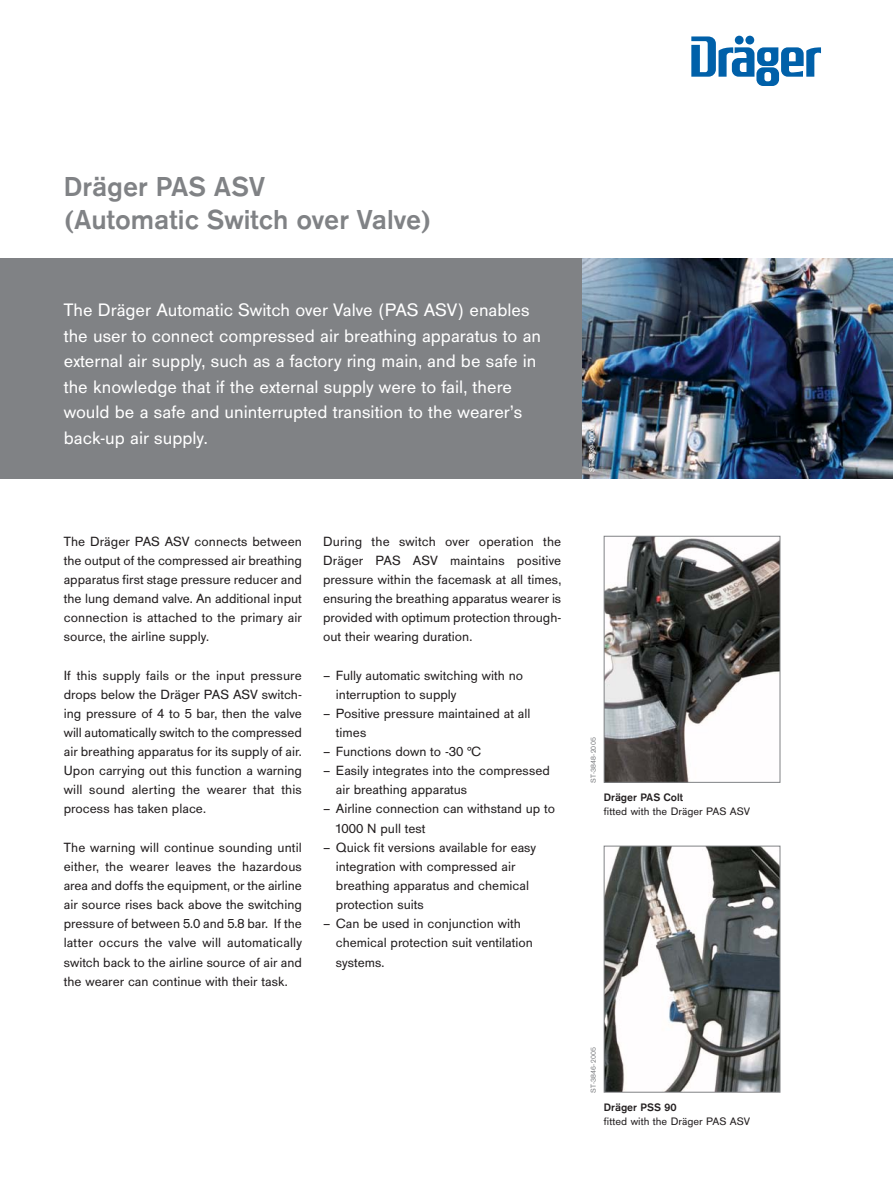
<style>
.page{position:relative;width:893px;height:1191px;background:#fff}
.page>*{position:absolute;margin:0;border:0;box-sizing:border-box;transform-origin:0 0}
.t1{font:700 28.5px/33px "Draeger San";color:#808285}
.t2{font:18.75px/25.5px "Draeger San";color:#fff}
.t3{font:13.8px/19.2px "Draeger San";color:#231f20}
.t4{font:11.25px "Draeger San";color:#231f20}
.t5{font:700 11.25px "Draeger San";color:#231f20}
.t6{font:7.5px "Draeger San";letter-spacing:.025em;color:#808285}
.t7{font:7.5px "Draeger San";letter-spacing:.025em;color:#fff}
</style>
<div class="page">
<svg style="left:691px;top:36px;width:130px;height:50px"></svg>
<div style="left:735px;top:36px;width:9px;height:8px;background:#0060a9;border-radius:50%"></div>
<div style="left:745px;top:36px;width:9px;height:8px;background:#0060a9;border-radius:50%"></div>
<div style="left:0;top:258px;width:583px;height:220px;background:#808285"></div>
<img style="left:583px;top:258px;width:310px;height:220px">
<img style="left:606px;top:538px;width:172px;height:242px">
<div style="left:604px;top:536px;width:176px;height:246px;border:1px solid #808285"></div>
<img style="left:606px;top:847px;width:172px;height:243px">
<div style="left:604px;top:845px;width:176px;height:247px;border:1px solid #808285"></div>
<h1 class="t1" style="left:64px;top:170px;width:369px">Dräger PAS ASV<br>(Automatic Switch over Valve)</h1>
<p class="t2" style="left:64px;top:299px;width:479px">The Dräger Automatic Switch over Valve (PAS ASV) enables the user to connect compressed air breathing apparatus to an external air supply, such as a factory ring main, and be safe in the knowledge that if the external supply were to fail, there would be a safe and uninterrupted transition to the wearer’s back-up air supply.</p>
<p class="t3" style="left:64px;top:532px;width:240px;text-align:justify">The Dräger PAS ASV connects between the output of the compressed air breathing apparatus first stage pressure reducer and the lung demand valve. An additional input connection is attached to the primary air source, the airline supply.</p>
<p class="t3" style="left:64px;top:666px;width:240px;text-align:justify">If this supply fails or the input pressure drops below the Dräger PAS ASV switch&shy;ing pressure of 4 to 5 bar, then the valve will automatically switch to the compressed air breathing apparatus for its supply of air.<br>Upon carrying out this function a warning will sound alerting the wearer that this process has taken place.</p>
<p class="t3" style="left:64px;top:838px;width:240px;text-align:justify">The warning will continue sounding until either, the wearer leaves the hazardous area and doffs the equipment, or the airline air source rises back above the switching pressure of between 5.0 and 5.8 bar. If the latter occurs the valve will automatically switch back to the airline source of air and the wearer can continue with their task.</p>
<p class="t3" style="left:323px;top:532px;width:240px;text-align:justify">During the switch over operation the Dräger PAS ASV maintains positive pressure within the facemask at all times, ensuring the breathing apparatus wearer is provided with optimum protection through&shy;out their wearing duration.</p>
<p class="t3" style="left:336px;top:666px;width:189px;text-indent:-13px">– Fully automatic switching with no interruption to supply</p>
<p class="t3" style="left:336px;top:705px;width:196px;text-indent:-13px">– Positive pressure maintained at all times</p>
<p class="t3" style="left:323px;top:743px;width:160px">– Functions down to -30 °C</p>
<p class="t3" style="left:336px;top:762px;width:216px;text-indent:-13px">– Easily integrates into the compressed air breathing apparatus</p>
<p class="t3" style="left:336px;top:800px;width:221px;text-indent:-13px">– Airline connection can withstand up to<br>1000 N pull test</p>
<p class="t3" style="left:336px;top:838px;width:202px;text-indent:-13px">– Quick fit versions available for easy integration with compressed air breathing apparatus and chemical protection suits</p>
<p class="t3" style="left:336px;top:915px;width:198px;text-indent:-13px">– Can be used in conjunction with chemical protection suit ventilation systems.</p>
<p class="t7" style="left:589px;top:472px;width:47px;rotate:-90deg">ST-3539-2003</p>
<p class="t6" style="left:590px;top:783px;width:47px;rotate:-90deg">ST-3848-2005</p>
<p class="t5" style="left:604px;top:790px;width:81px">Dräger PAS Colt</p>
<p class="t4" style="left:604px;top:807px;width:148px">fitted with the Dräger PAS ASV</p>
<p class="t6" style="left:590px;top:1092px;width:47px;rotate:-90deg">ST-3846-2005</p>
<p class="t5" style="left:604px;top:1100px;width:74px">Dräger PSS 90</p>
<p class="t4" style="left:604px;top:1117px;width:148px">fitted with the Dräger PAS ASV</p>
</div>
